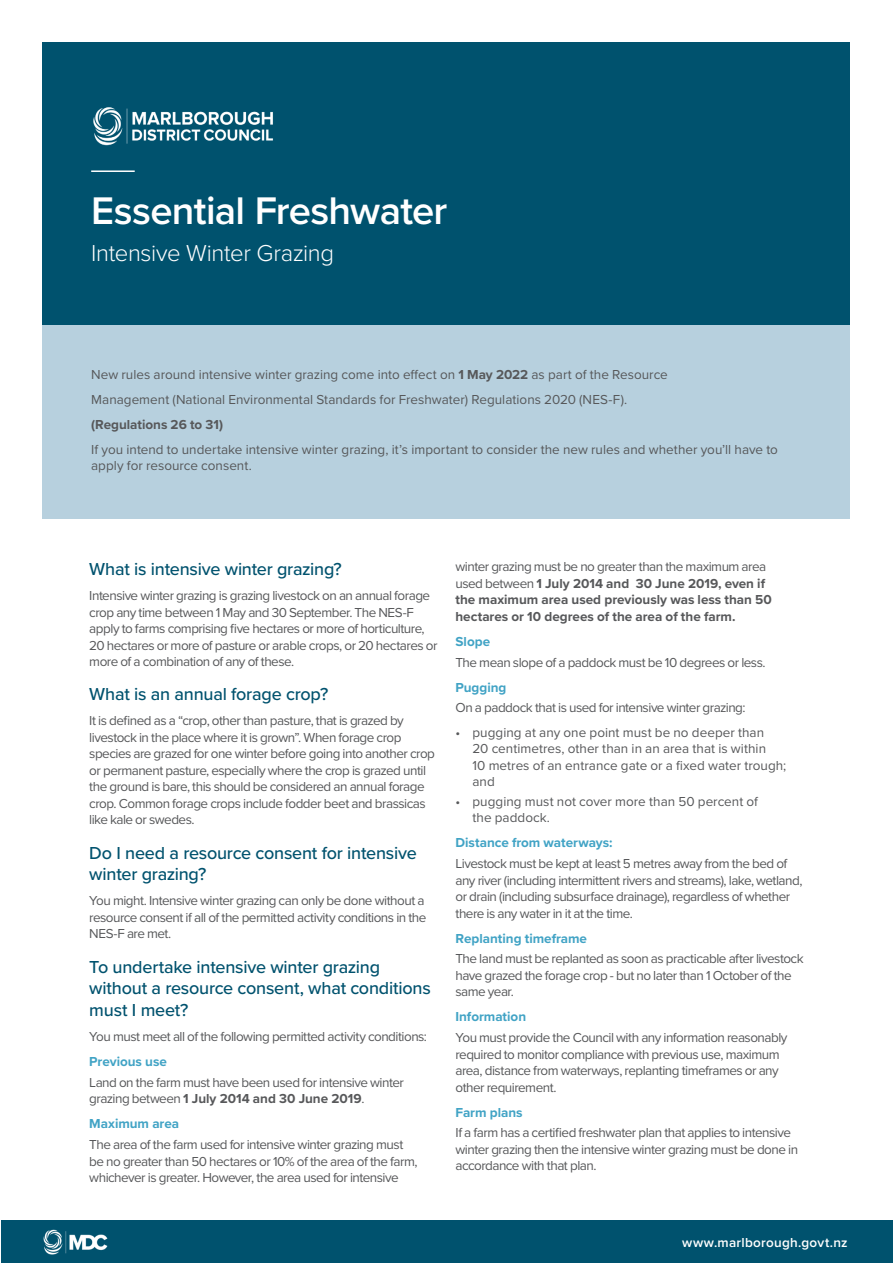
<style>
.page{position:relative;width:893px;height:1263px;background:#fff}
.page>*{position:absolute;margin:0;border:0;box-sizing:border-box;transform-origin:0 0}
.t1{font:600 39.9px "Proxima Nova";letter-spacing:-.02em;color:#fff}
.t2{font:300 23.85px "Proxima Nova";letter-spacing:-.015em;color:#fff}
.t3{font:500 18px/21.6px "Proxima Nova";letter-spacing:-.015em;color:#00526e}
.t4{font:13.5px/16.5px "Proxima Nova";letter-spacing:-.035em;color:#57585a}
.t5{font:13.5px/16.2px "Proxima Nova";color:#57585a}
.t6{font:700 13.5px/16.5px "Proxima Nova";color:#57585a}
.t7{font:700 13.5px "Proxima Nova";color:#41a3c5}
.t8{font:600 13.5px "Proxima Nova";letter-spacing:.02em;color:#fff}
.s1{font-weight:700}
.s2{font-weight:400}
</style>
<div class="page">
<div style="left:1px;top:1220px;width:892px;height:43px;background:#00526e"></div>
<img style="left:43px;top:1229px;width:65px;height:26px">
<div style="left:43px;top:43px;width:807px;height:282px;background:#00526e"></div>
<img style="left:93px;top:107px;width:180px;height:39px">
<hr style="left:91px;top:170px;width:44px;height:2px;background:#fff">
<div style="left:43px;top:325px;width:807px;height:194px;background:#b7d0de"></div>
<h1 class="t1" style="left:91px;top:181px;width:358px">Essential Freshwater</h1>
<h2 class="t2" style="left:91px;top:235px;width:244px">Intensive Winter Grazing</h2>
<p class="t5" style="left:91px;top:361px;width:578px;line-height:25px">New rules around intensive winter grazing come into effect on <span class="s1">1 May 2022</span> as part of the Resource<br>Management (National Environmental Standards for Freshwater) Regulations 2020 (NES-F).</p>
<p class="t6" style="left:91px;top:415px;width:133px">(Regulations 26 to 31)</p>
<p class="t5" style="left:91px;top:440px;width:688px">If you intend to undertake intensive winter grazing, it’s important to consider the new rules and whether you’ll have to apply for resource consent.</p>
<h3 class="t3" style="left:89px;top:558px;width:254px">What is intensive winter grazing?</h3>
<p class="t4" style="left:89px;top:587px;width:350px">Intensive winter grazing is grazing livestock on an annual forage crop any time between 1 May and 30 September. The NES-F apply to farms comprising five hectares or more of horticulture, 20 hectares or more of pasture or arable crops, or 20 hectares or more of a combination of any of these.</p>
<h3 class="t3" style="left:89px;top:683px;width:240px">What is an annual forage crop?</h3>
<p class="t4" style="left:89px;top:712px;width:347px">It is defined as a “crop, other than pasture, that is grazed by livestock in the place where it is grown”. When forage crop species are grazed for one winter before going into another crop or permanent pasture, especially where the crop is grazed until the ground is bare, this should be considered an annual forage crop. Common forage crops include fodder beet and brassicas like kale or swedes.</p>
<h3 class="t3" style="left:89px;top:841px;width:329px">Do I need a resource consent for intensive winter grazing?</h3>
<p class="t4" style="left:89px;top:892px;width:339px">You might. Intensive winter grazing can only be done without a resource consent if all of the permitted activity conditions in the<br>NES-F are met.</p>
<h3 class="t3" style="left:89px;top:955px;width:343px">To undertake intensive winter grazing without a resource consent, what conditions must I meet?</h3>
<p class="t4" style="left:89px;top:1028px;width:339px">You must meet all of the following permitted activity conditions:</p>
<p class="t7" style="left:89px;top:1051px;width:79px">Previous use</p>
<p class="t4" style="left:89px;top:1073px;width:316px">Land on the farm must have been used for intensive winter grazing between <span class="s1">1 July 2014 and 30 June 2019</span>.</p>
<p class="t7" style="left:89px;top:1114px;width:91px">Maximum area</p>
<p class="t4" style="left:89px;top:1136px;width:330px">The area of the farm used for intensive winter grazing must be no greater than 50 hectares or 10% of the area of the farm, whichever is greater. However, the area used for intensive</p>
<p class="t6" style="left:455px;top:558px;width:318px"><span class="s2">winter grazing must be no greater than the maximum area used between</span> 1 July 2014 and 30 June 2019, even if the maximum area used previously was less than 50 hectares or 10 degrees of the area of the farm.</p>
<p class="t7" style="left:455px;top:631px;width:36px">Slope</p>
<p class="t4" style="left:455px;top:653px;width:312px">The mean slope of a paddock must be 10 degrees or less.</p>
<p class="t7" style="left:455px;top:677px;width:52px">Pugging</p>
<p class="t4" style="left:455px;top:699px;width:291px">On a paddock that is used for intensive winter grazing:</p>
<p class="t5" style="left:472px;top:724px;width:315px;text-indent:-17px">• pugging at any one point must be no deeper than<br>20 centimetres, other than in an area that is within<br>10 metres of an entrance gate or a fixed water trough; and</p>
<p class="t5" style="left:472px;top:793px;width:287px;text-indent:-17px">• pugging must not cover more than 50 percent of the paddock.</p>
<p class="t7" style="left:455px;top:833px;width:158px">Distance from waterways:</p>
<p class="t4" style="left:455px;top:855px;width:349px">Livestock must be kept at least 5 metres away from the bed of any river (including intermittent rivers and streams), lake, wetland, or drain (including subsurface drainage), regardless of whether there is any water in it at the time.</p>
<p class="t7" style="left:455px;top:928px;width:133px">Replanting timeframe</p>
<p class="t4" style="left:455px;top:950px;width:350px">The land must be replanted as soon as practicable after livestock have grazed the forage crop - but no later than 1 October of the same year.</p>
<p class="t7" style="left:455px;top:1007px;width:72px">Information</p>
<p class="t4" style="left:455px;top:1029px;width:334px">You must provide the Council with any information reasonably required to monitor compliance with previous use, maximum area, distance from waterways, replanting timeframes or any other requirement.</p>
<p class="t7" style="left:455px;top:1102px;width:69px">Farm plans</p>
<p class="t4" style="left:455px;top:1124px;width:344px">If a farm has a certified freshwater plan that applies to intensive winter grazing then the intensive winter grazing must be done in accordance with that plan.</p>
<p class="t8" style="left:682px;top:1233px;width:167px">www.marlborough.govt.nz</p>
</div>
